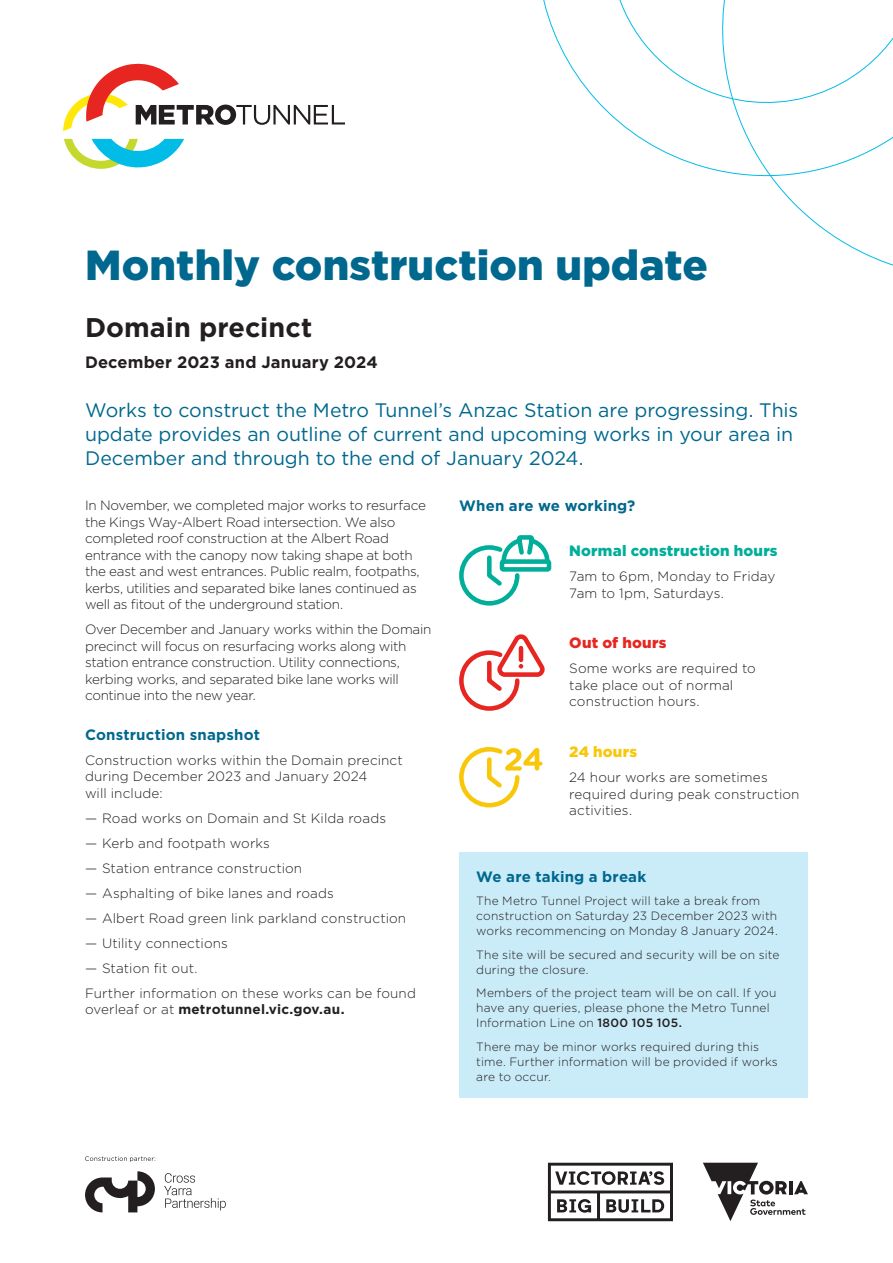
<style>
.page{position:relative;width:893px;height:1263px;background:#fff}
.page>*{position:absolute;margin:0;border:0;box-sizing:border-box;transform-origin:0 0}
.t1{font:900 42px "Gotham";letter-spacing:.005em;color:#00688e}
.t2{font:700 27px "Gotham";color:#231f20}
.t3{font:19.5px/24px "Gotham";letter-spacing:-.005em;color:#00688e}
.t4{font:700 16.5px "Gotham";letter-spacing:.01em;color:#231f20}
.t5{font:700 15px "Gotham";letter-spacing:.01em;color:#00688e}
.t6{font:900 15px "Gotham";letter-spacing:.015em;color:#00ae9a}
.t7{font:900 15px "Gotham";letter-spacing:.015em;color:#e72621}
.t8{font:900 15px "Gotham";letter-spacing:.015em;color:#f9c709}
.t9{font:300 13.5px/16.5px "Gotham";letter-spacing:-.015em;color:#231f20}
.t10{font:300 13.5px/16.5px "Gotham";letter-spacing:.01em;color:#231f20}
.t11{font:300 13.5px "Gotham";letter-spacing:.015em;color:#231f20}
.t12{font:300 13.5px/16.5px "Gotham";letter-spacing:.005em;color:#231f20}
.t13{font:700 13.5px "Gotham";letter-spacing:.015em;color:#231f20}
.t14{font:300 12px/15px "Gotham";letter-spacing:.015em;color:#231f20}
.s1{font-weight:300}
.s2{font-weight:500}
</style>
<div class="page">
<svg style="left:548px;top:1163px;width:125px;height:58px"></svg>
<svg style="left:703px;top:1163px;width:105px;height:58px"></svg>
<svg style="left:85px;top:1171px;width:70px;height:41px"></svg>
<svg style="left:164px;top:1173px;width:62px;height:37px"></svg>
<svg style="left:85px;top:1156px;width:71px;height:6px"></svg>
<svg style="left:459px;top:535px;width:93px;height:71px"></svg>
<svg style="left:459px;top:747px;width:83px;height:61px"></svg>
<svg style="left:459px;top:634px;width:86px;height:77px"></svg>
<div style="left:459px;top:852px;width:349px;height:246px;background:#caebf8"></div>
<svg style="left:543px;top:0;width:164px;height:169px"></svg>
<svg style="left:707px;top:117px;width:186px;height:149px"></svg>
<svg style="left:617px;top:0;width:276px;height:117px"></svg>
<svg style="left:63px;top:63px;width:282px;height:68px"></svg>
<svg style="left:64px;top:139px;width:120px;height:30px"></svg>
<h1 class="t1" style="left:85px;top:236px;width:624px">Monthly construction update</h1>
<h2 class="t2" style="left:85px;top:309px;width:229px">Domain precinct</h2>
<p class="t4" style="left:85px;top:351px;width:294px">December 2023 and January 2024</p>
<h3 class="t3" style="left:85px;top:398px;width:715px">Works to construct the Metro Tunnel’s Anzac Station are progressing. This update provides an outline of current and upcoming works in your area in<br>December and through to the end of January 2024.</h3>
<p class="t9" style="left:85px;top:497px;width:342px">In November, we completed major works to resurface the Kings Way-Albert Road intersection. We also completed roof construction at the Albert Road entrance with the canopy now taking shape at both the east and west entrances. Public realm, footpaths, kerbs, utilities and separated bike lanes continued as well as fitout of the underground station.</p>
<p class="t9" style="left:85px;top:621px;width:348px">Over December and January works within the Domain precinct will focus on resurfacing works along with station entrance construction. Utility connections, kerbing works, and separated bike lane works will continue into the new year.</p>
<p class="t5" style="left:85px;top:724px;width:176px">Construction snapshot</p>
<p class="t10" style="left:85px;top:751px;width:319px">Construction works within the Domain precinct during December 2023 and January 2024<br>will include:</p>
<p class="t11" style="left:85px;top:809px;width:303px">— Road works on Domain and St Kilda roads</p>
<p class="t10" style="left:85px;top:834px;width:186px">— Kerb and footpath works</p>
<p class="t12" style="left:85px;top:859px;width:219px">— Station entrance construction</p>
<p class="t10" style="left:85px;top:884px;width:250px">— Asphalting of bike lanes and roads</p>
<p class="t11" style="left:85px;top:909px;width:323px">— Albert Road green link parkland construction</p>
<p class="t10" style="left:85px;top:934px;width:144px">— Utility connections</p>
<p class="t10" style="left:85px;top:955px;width:332px;line-height:25px">— Station fit out.<br>Further information on these works can be found</p>
<p class="t13" style="left:85px;top:1000px;width:261px"><span class="s1">overleaf or at</span> metrotunnel.vic.gov.au.</p>
<p class="t5" style="left:459px;top:496px;width:178px">When are we working?</p>
<p class="t6" style="left:569px;top:540px;width:210px">Normal construction hours</p>
<p class="t12" style="left:569px;top:568px;width:208px">7am to 6pm, Monday to Friday<br>7am to 1pm, Saturdays.</p>
<p class="t7" style="left:569px;top:633px;width:99px">Out of hours</p>
<p class="t10" style="left:569px;top:660px;width:188px">Some works are required to take place out of normal construction hours.</p>
<p class="t8" style="left:569px;top:741px;width:69px">24 hours</p>
<p class="t10" style="left:569px;top:769px;width:232px">24 hour works are sometimes required during peak construction activities.</p>
<p class="t5" style="left:476px;top:866px;width:172px">We are taking a break</p>
<p class="t14" style="left:476px;top:893px;width:303px">The Metro Tunnel Project will take a break from construction on Saturday 23 December 2023 with works recommencing on Monday 8 January 2024.</p>
<p class="t14" style="left:476px;top:946px;width:305px">The site will be secured and security will be on site during the closure.</p>
<p class="t14" style="left:476px;top:985px;width:302px">Members of the project team will be on call. If you have any queries, please phone the Metro Tunnel<br>Information Line on <span class="s2">1800 105 105.</span></p>
<p class="t14" style="left:476px;top:1038px;width:303px">There may be minor works required during this time. Further information will be provided if works are to occur.</p>
</div>
